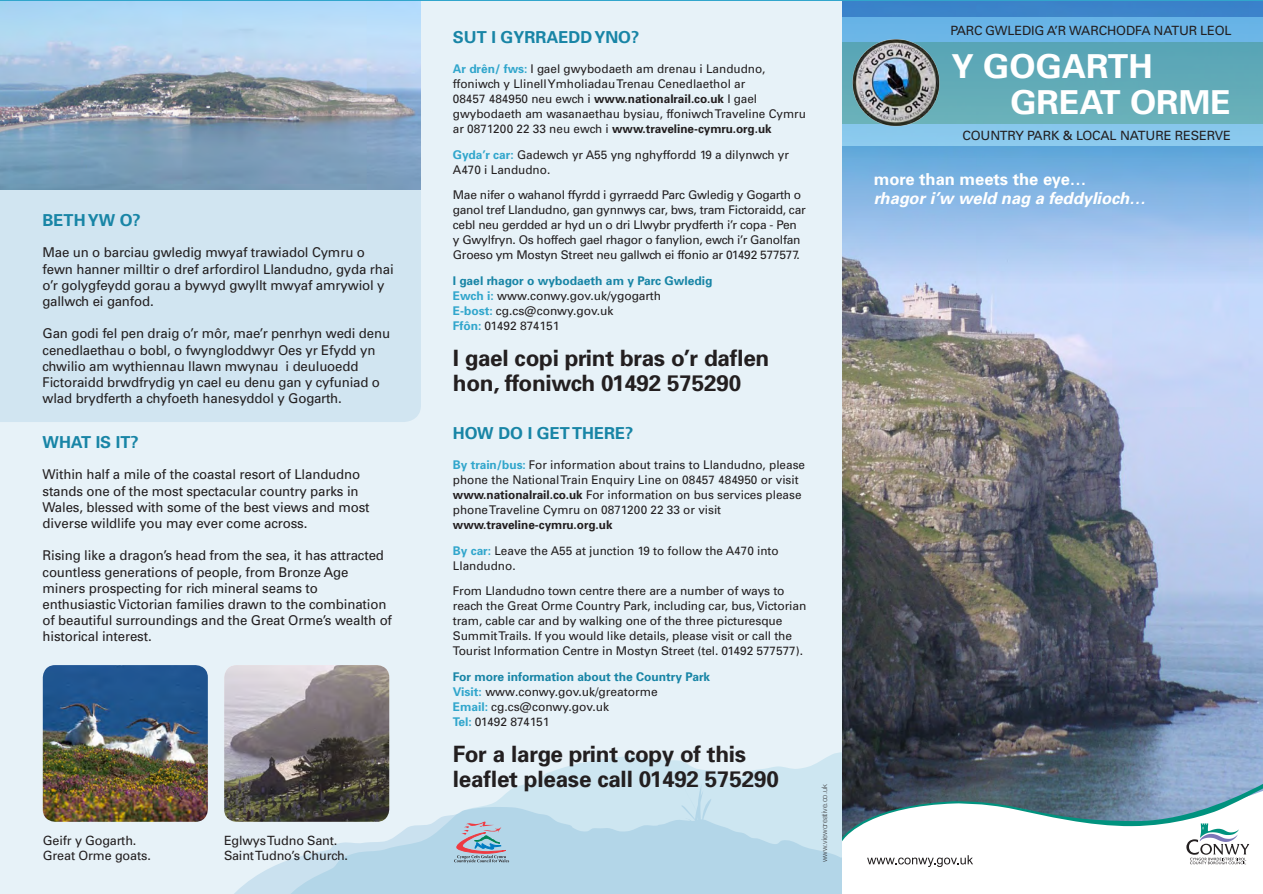
<style>
.page{position:relative;width:1263px;height:894px;background:#fff}
.page>*{position:absolute;margin:0;border:0;box-sizing:border-box;transform-origin:0 0}
.t1{font:700 33px "Univers";color:#fff}
.t2{font:700 22.5px/25.5px "Univers";letter-spacing:-.01em;color:#231f20}
.t3{font:700 16.5px "Univers";color:#1885a6}
.t4{font:italic 700 16.5px "Univers";color:#fff}
.t5{font:700 16.5px "Univers";color:#fff}
.t6{font:13.5px/16.2px "Univers";letter-spacing:-.01em;color:#231f20}
.t7{font:12.75px "Univers";letter-spacing:-.01em;color:#231f20}
.t8{font:12px/15px "Univers";letter-spacing:-.01em;color:#231f20}
.t9{font:700 12px "Univers";color:#1885a6}
.t10{font:700 12px "Univers";color:#231f20}
.t11{font:300 7.5px "Helvetica Neue";color:#231f20}
.s1{font-weight:700;color:#31a6cc}
.s2{font-weight:700}
</style>
<div class="page">
<div style="left:0;top:1px;width:842px;height:893px;background:#e7f2f8"></div>
<img style="left:842px;top:334px;width:421px;height:448px">
<div style="left:0;top:189px;width:421px;height:233px;background:#d1e5f1"></div>
<hr style="left:0;top:0;width:1263px;height:1px;background:#31a6cc">
<svg style="left:234px;top:864px;width:44px;height:30px"></svg>
<svg style="left:278px;top:752px;width:564px;height:142px"></svg>
<svg style="left:454px;top:819px;width:55px;height:44px;background:#a8b5c5"></svg>
<svg style="left:842px;top:160px;width:421px;height:174px;background:#a0c0e6"></svg>
<img style="left:0;top:1px;width:421px;height:188px">
<svg style="left:842px;top:1px;width:421px;height:159px;background:#67addf"></svg>
<div style="left:842px;top:42px;width:421px;height:81px;background:#60aab7"></div>
<img style="left:850px;top:37px;width:92px;height:91px">
<img style="left:224px;top:665px;width:165px;height:157px">
<img style="left:43px;top:665px;width:165px;height:157px">
<svg style="left:842px;top:782px;width:421px;height:85px"></svg>
<p class="t3" style="left:43px;top:210px;width:100px">BETH YW O?</p>
<p class="t6" style="left:43px;top:244px;width:353px">Mae un o barciau gwledig mwyaf trawiadol Cymru o fewn hanner milltir o dref arfordirol Llandudno, gyda rhai o’r golygfeydd gorau a bywyd gwyllt mwyaf amrywiol y gallwch ei ganfod.</p>
<p class="t6" style="left:43px;top:325px;width:349px">Gan godi fel pen draig o’r môr, mae’r penrhyn wedi denu cenedlaethau o bobl, o fwyngloddwyr Oes yr Efydd yn chwilio am wythiennau llawn mwynau i deuluoedd Fictoraidd brwdfrydig yn cael eu denu gan y cyfuniad o wlad brydferth a chyfoeth hanesyddol y Gogarth.</p>
<p class="t3" style="left:43px;top:432px;width:98px">WHAT IS IT?</p>
<p class="t6" style="left:43px;top:466px;width:329px">Within half a mile of the coastal resort of Llandudno stands one of the most spectacular country parks in Wales, blessed with some of the best views and most diverse wildlife you may ever come across.</p>
<p class="t6" style="left:43px;top:547px;width:343px">Rising like a dragon’s head from the sea, it has attracted countless generations of people, from Bronze Age</p>
<p class="t6" style="left:43px;top:580px;width:277px">miners prospecting for rich mineral seams to</p>
<p class="t6" style="left:43px;top:596px;width:351px">enthusiastic Victorian families drawn to the combination of beautiful surroundings and the Great Orme’s wealth of historical interest.</p>
<p class="t7" style="left:43px;top:833px;width:95px">Geifr y Gogarth.</p>
<p class="t7" style="left:43px;top:848px;width:110px">Great Orme goats.</p>
<p class="t7" style="left:224px;top:833px;width:115px">Eglwys Tudno Sant.</p>
<p class="t7" style="left:224px;top:848px;width:126px">Saint Tudno’s Church.</p>
<p class="t3" style="left:453px;top:27px;width:188px">SUT I GYRRAEDD YNO?</p>
<p class="t8" style="left:453px;top:61px;width:314px"><span class="s1">Ar drên/ fws:</span> I gael gwybodaeth am drenau i Landudno, ffoniwch y Llinell Ymholiadau Trenau Cenedlaethol ar</p>
<p class="t8" style="left:453px;top:91px;width:355px">08457 484950 neu ewch i <span class="s2">www.nationalrail.co.uk</span> I gael gwybodaeth am wasanaethau bysiau, ffoniwch Traveline Cymru ar 0871200 22 33 neu ewch i <span class="s2">www.traveline-cymru.org.uk</span></p>
<p class="t8" style="left:453px;top:147px;width:338px"><span class="s1">Gyda’r car:</span> Gadewch yr A55 yng nghyffordd 19 a dilynwch yr<br>A470 i Landudno.</p>
<p class="t8" style="left:453px;top:187px;width:354px">Mae nifer o wahanol ffyrdd i gyrraedd Parc Gwledig y Gogarth o ganol tref Llandudno, gan gynnwys car, bws, tram Fictoraidd, car cebl neu gerdded ar hyd un o dri Llwybr prydferth i’r copa - Pen y Gwylfryn. Os hoffech gael rhagor o fanylion, ewch i’r Ganolfan Groeso ym Mostyn Street neu gallwch ei ffonio ar 01492 577577.</p>
<p class="t9" style="left:453px;top:273px;width:261px">I gael rhagor o wybodaeth am y Parc Gwledig</p>
<p class="t8" style="left:453px;top:288px;width:210px"><span class="s1">Ewch i:</span> www.conwy.gov.uk/ygogarth</p>
<p class="t8" style="left:453px;top:303px;width:162px"><span class="s1">E-bost:</span> cg.cs@conwy.gov.uk</p>
<p class="t8" style="left:453px;top:318px;width:108px"><span class="s1">Ffôn:</span> 01492 874151</p>
<p class="t2" style="left:453px;top:344px;width:318px">I gael copi print bras o’r daflen hon, ffoniwch 01492 575290</p>
<p class="t3" style="left:453px;top:423px;width:182px">HOW DO I GET THERE?</p>
<p class="t8" style="left:453px;top:457px;width:354px"><span class="s1">By train/bus:</span> For information about trains to Llandudno, please phone the National Train Enquiry Line on 08457 484950 or visit <span class="s2">www.nationalrail.co.uk</span> For information on bus services please phone Traveline Cymru on 0871200 22 33 or visit</p>
<p class="t10" style="left:453px;top:517px;width:161px">www.traveline-cymru.org.uk</p>
<p class="t8" style="left:453px;top:543px;width:327px"><span class="s1">By car:</span> Leave the A55 at junction 19 to follow the A470 into<br>Llandudno.</p>
<p class="t8" style="left:453px;top:583px;width:355px">From Llandudno town centre there are a number of ways to reach the Great Orme Country Park, including car, bus, Victorian tram, cable car and by walking one of the three picturesque Summit Trails. If you would like details, please visit or call the Tourist Information Centre in Mostyn Street (tel. 01492 577577).</p>
<p class="t9" style="left:453px;top:669px;width:259px">For more information about the Country Park</p>
<p class="t8" style="left:453px;top:684px;width:207px"><span class="s1">Visit:</span> www.conwy.gov.uk/greatorme</p>
<p class="t8" style="left:453px;top:699px;width:158px"><span class="s1">Email:</span> cg.cs@conwy.gov.uk</p>
<p class="t8" style="left:453px;top:714px;width:98px"><span class="s1">Tel:</span> 01492 874151</p>
<p class="t2" style="left:453px;top:740px;width:327px">For a large print copy of this leaflet please call 01492 575290</p>
<p class="t11" style="left:820px;top:862px;width:79px;rotate:-90deg">www.viewcreative.co.uk</p>
<p class="t7" style="left:950px;top:22px;width:283px">PARC GWLEDIG A’R WARCHODFA NATUR LEOL</p>
<p class="t1" style="left:951px;top:45px;width:203px">Y GOGARTH</p>
<p class="t1" style="left:1010px;top:81px;width:222px">GREAT ORME</p>
<p class="t7" style="left:962px;top:128px;width:270px">COUNTRY PARK &amp; LOCAL NATURE RESERVE</p>
<p class="t5" style="left:874px;top:168px;width:214px">more than meets the eye…</p>
<p class="t4" style="left:874px;top:188px;width:273px">rhagor i’w weld nag a feddylioch…</p>
</div>
